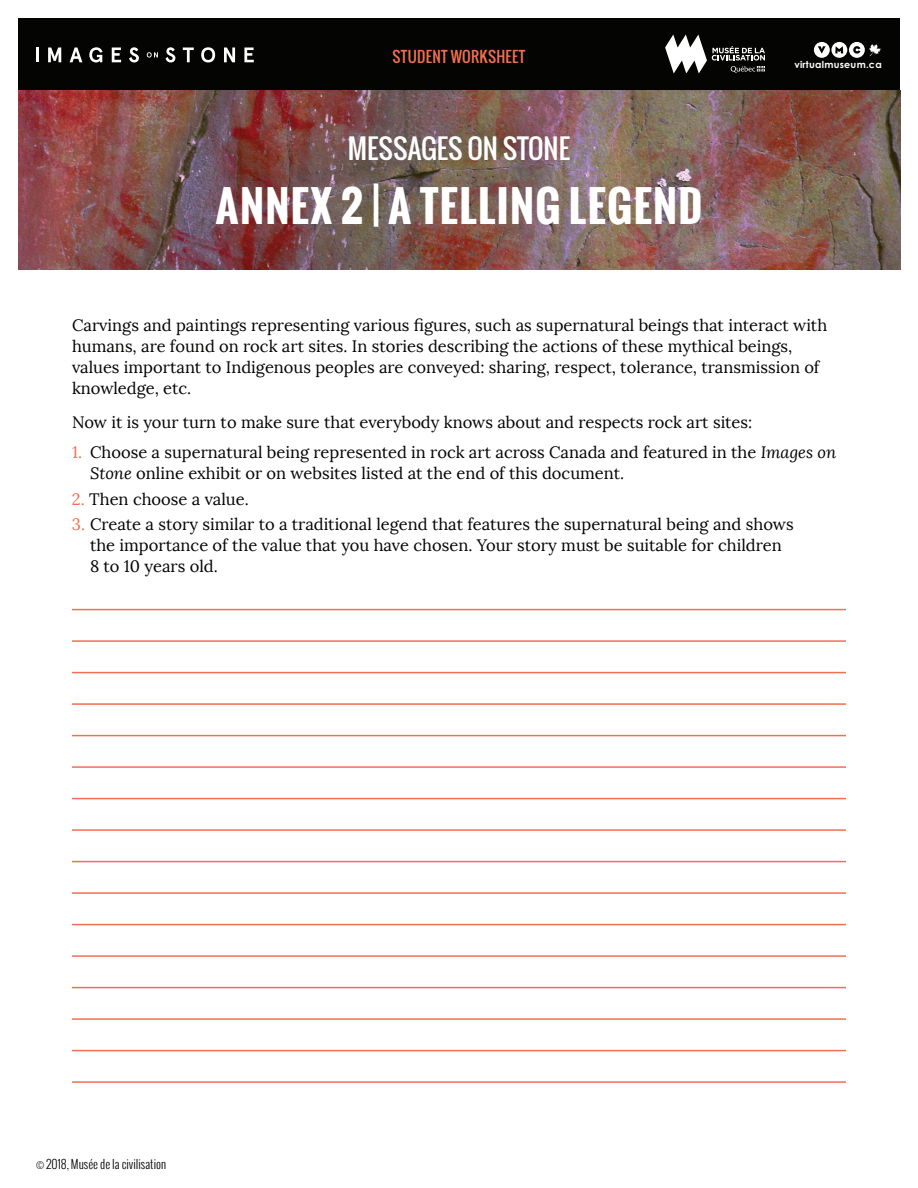
<style>
.page{position:relative;width:918px;height:1188px;background:#fff}
.page>*{position:absolute;margin:0;border:0;box-sizing:border-box;transform-origin:0 0}
.t1{font:700 42px "Oswald";letter-spacing:.03em;color:#fff}
.t2{font:27px "Oswald";color:#fff}
.t3{font:16.5px/21px "Lora";color:#040503}
.t4{font:15px "Oswald";letter-spacing:.02em;color:#f36f51}
.t5{font:300 12px "Oswald";color:#040503}
.t6{font:700 9.6px "Century Gothic";letter-spacing:.025em;color:#fff}
.s1{color:#f36f51}
.s2{font-style:italic}
</style>
<div class="page">
<img style="left:18px;top:90px;width:882px;height:180px">
<div style="left:18px;top:18px;width:882px;height:72px;background:#040503"></div>
<hr style="left:36px;top:48px;width:3px;height:14px;background:#fff">
<svg style="left:48px;top:48px;width:13px;height:14px"></svg>
<svg style="left:70px;top:48px;width:12px;height:14px"></svg>
<svg style="left:89px;top:47px;width:14px;height:15px"></svg>
<svg style="left:112px;top:48px;width:9px;height:14px"></svg>
<svg style="left:129px;top:47px;width:10px;height:15px"></svg>
<svg style="left:147px;top:52px;width:11px;height:6px"></svg>
<svg style="left:166px;top:47px;width:9px;height:15px"></svg>
<svg style="left:183px;top:48px;width:11px;height:14px"></svg>
<svg style="left:201px;top:47px;width:14px;height:15px"></svg>
<svg style="left:224px;top:48px;width:11px;height:14px"></svg>
<svg style="left:244px;top:48px;width:10px;height:14px"></svg>
<svg style="left:665px;top:35px;width:100px;height:38px"></svg>
<div style="left:814px;top:42px;width:16px;height:16px;background:#fff;border-radius:50%"></div>
<svg style="left:818px;top:46px;width:8px;height:8px"></svg>
<svg style="left:831px;top:42px;width:16px;height:16px"></svg>
<svg style="left:835px;top:46px;width:8px;height:7px"></svg>
<div style="left:849px;top:42px;width:16px;height:16px;background:#fff;border-radius:50%"></div>
<svg style="left:853px;top:46px;width:7px;height:8px"></svg>
<svg style="left:869px;top:44px;width:13px;height:12px"></svg>
<svg style="left:72px;top:608px;width:774px;height:444px"></svg>
<hr style="left:72px;top:609px;width:774px;height:1px;background:#f36f51">
<hr style="left:72px;top:640px;width:774px;height:2px;background:#f36f51">
<hr style="left:72px;top:672px;width:774px;height:1px;background:#f36f51">
<hr style="left:72px;top:703px;width:774px;height:2px;background:#f36f51">
<hr style="left:72px;top:735px;width:774px;height:1px;background:#f36f51">
<hr style="left:72px;top:766px;width:774px;height:2px;background:#f36f51">
<hr style="left:72px;top:798px;width:774px;height:1px;background:#f36f51">
<hr style="left:72px;top:829px;width:774px;height:2px;background:#f36f51">
<hr style="left:72px;top:861px;width:774px;height:1px;background:#f36f51">
<hr style="left:72px;top:892px;width:774px;height:2px;background:#f36f51">
<hr style="left:72px;top:924px;width:774px;height:1px;background:#f36f51">
<hr style="left:72px;top:955px;width:774px;height:2px;background:#f36f51">
<hr style="left:72px;top:987px;width:774px;height:1px;background:#f36f51">
<hr style="left:72px;top:1018px;width:774px;height:2px;background:#f36f51">
<hr style="left:72px;top:1050px;width:774px;height:1px;background:#f36f51">
<hr style="left:72px;top:1081px;width:774px;height:2px;background:#f36f51">
<p class="t4" style="left:393px;top:45px;width:134px">STUDENT WORKSHEET</p>
<h2 class="t2" style="left:348px;top:128px;width:224px">MESSAGES ON STONE</h2>
<h1 class="t1" style="left:216px;top:175px;width:488px">ANNEX 2 | A TELLING LEGEND</h1>
<p class="t6" style="left:794px;top:58px;width:89px">virtualmuseum.ca</p>
<p class="t3" style="left:72px;top:315px;width:757px">Carvings and paintings representing various figures, such as supernatural beings that interact with humans, are found on rock art sites. In stories describing the actions of these mythical beings, values important to Indigenous peoples are conveyed: sharing, respect, tolerance, transmission of knowledge, etc.</p>
<p class="t3" style="left:72px;top:412px;width:682px">Now it is your turn to make sure that everybody knows about and respects rock art sites:</p>
<p class="t3" style="left:90px;top:442px;width:748px;text-indent:-18px"><span class="s1">1.</span> Choose a supernatural being represented in rock art across Canada and featured in the <span class="s2">Images on<br>Stone</span> online exhibit or on websites listed at the end of this document.</p>
<p class="t3" style="left:72px;top:489px;width:178px"><span class="s1">2.</span> Then choose a value.</p>
<p class="t3" style="left:90px;top:514px;width:705px;text-indent:-18px"><span class="s1">3.</span> Create a story similar to a traditional legend that features the supernatural being and shows the importance of the value that you have chosen. Your story must be suitable for children<br>8 to 10 years old.</p>
<p class="t5" style="left:36px;top:1156px;width:132px">© 2018, Musée de la civilisation</p>
</div>
